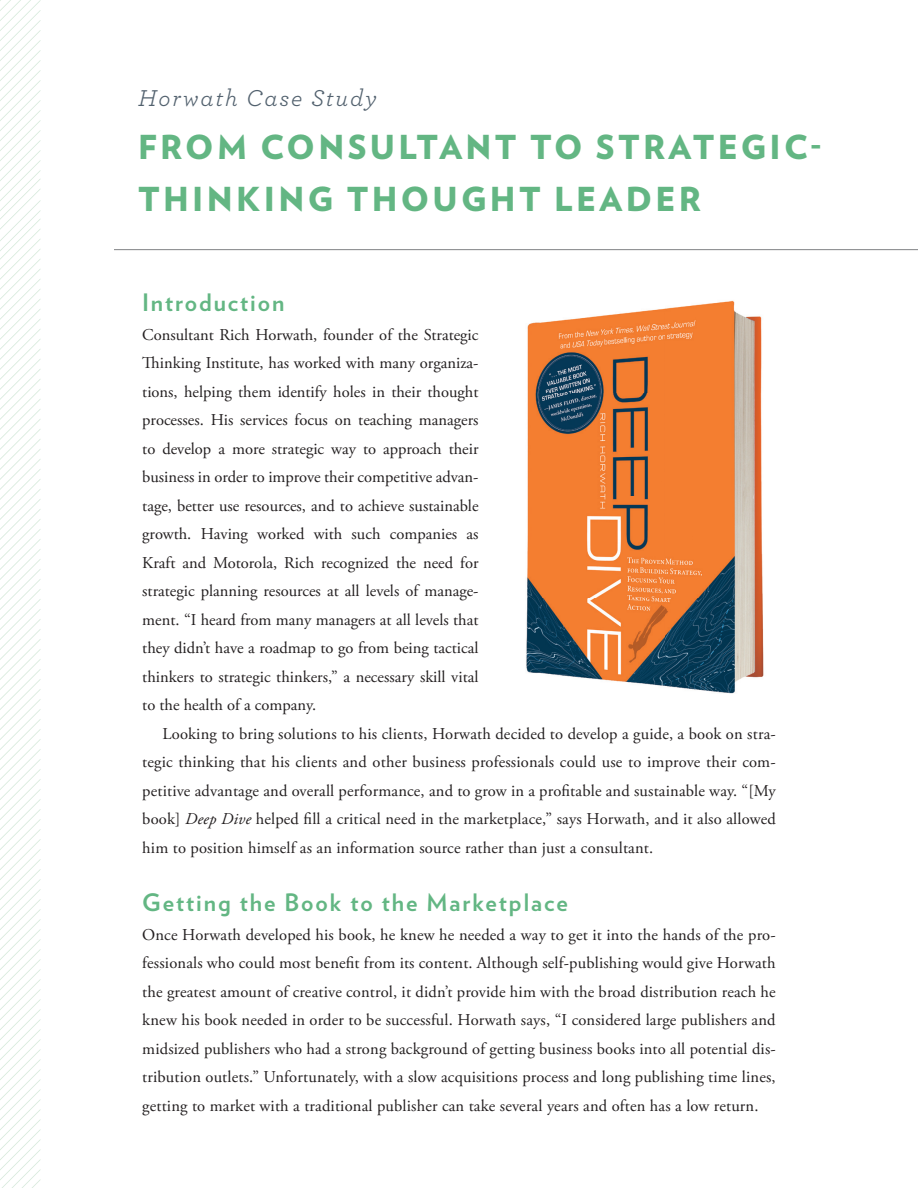
<style>
.page{position:relative;width:918px;height:1188px;background:#fff}
.page>*{position:absolute;margin:0;border:0;box-sizing:border-box;transform-origin:0 0}
.t1{font:900 33px/52.5px "Verlag";letter-spacing:.1em;color:#63b683}
.t2{font:700 24px "Verlag";letter-spacing:.08em;color:#63b683}
.t3{font:italic 24px "Archer";letter-spacing:.08em;color:#52616e}
.t4{font:16.5px/28.5px "Adobe Garamond Pro";color:#231f20;text-align:justify}
.s1{font-style:italic}
</style>
<div class="page">
<svg style="left:0;top:0;width:41px;height:1188px"></svg>
<hr style="left:114px;top:249px;width:804px;height:1px;background:#808285">
<img style="left:526px;top:300px;width:238px;height:394px">
<h2 class="t3" style="left:138px;top:81px;width:240px">Horwath Case Study</h2>
<h1 class="t1" style="left:138px;top:119px;width:685px">FROM CONSULTANT TO STRATEGIC-<br>THINKING THOUGHT LEADER</h1>
<h2 class="t2" style="left:142px;top:284px;width:144px">Introduction</h2>
<p class="t4" style="left:142px;top:321px;width:338px">Consultant Rich Horwath, founder of the Strategic</p>
<p class="t4" style="left:160px;top:349px;width:320px">inking Institute, has worked with many organiza-</p>
<p class="t4" style="left:142px;top:378px;width:338px">tions, helping them identify holes in their thought</p>
<p class="t4" style="left:142px;top:406px;width:338px">processes. His services focus on teaching managers</p>
<p class="t4" style="left:142px;top:435px;width:338px">to develop a more strategic way to approach their</p>
<p class="t4" style="left:142px;top:463px;width:338px">business in order to improve their competitive advan-</p>
<p class="t4" style="left:142px;top:492px;width:338px">tage, better use resources, and to achieve sustainable</p>
<p class="t4" style="left:142px;top:520px;width:338px">growth. Having worked with such companies as</p>
<p class="t4" style="left:142px;top:549px;width:338px">Kraft and Motorola, Rich recognized the need for</p>
<p class="t4" style="left:142px;top:577px;width:338px">strategic planning resources at all levels of manage-</p>
<p class="t4" style="left:142px;top:606px;width:338px">ment. “I heard from many managers at all levels that</p>
<p class="t4" style="left:142px;top:634px;width:338px">they didn’t have a roadmap to go from being tactical</p>
<p class="t4" style="left:142px;top:663px;width:338px">thinkers to strategic thinkers,” a necessary skill vital</p>
<p class="t4" style="left:142px;top:691px;width:175px">to the health of a company.</p>
<p class="t4" style="left:163px;top:720px;width:615px">Looking to bring solutions to his clients, Horwath decided to develop a guide, a book on stra-</p>
<p class="t4" style="left:142px;top:748px;width:635px">tegic thinking that his clients and other business professionals could use to improve their com-</p>
<p class="t4" style="left:142px;top:777px;width:635px">petitive advantage and overall performance, and to grow in a profitable and sustainable way. “[My</p>
<p class="t4" style="left:142px;top:805px;width:635px">book] <span class="s1">Deep Dive</span> helped fill a critical need in the marketplace,” says Horwath, and it also allowed</p>
<p class="t4" style="left:142px;top:834px;width:513px">him to position himself as an information source rather than just a consultant.</p>
<h2 class="t2" style="left:142px;top:884px;width:427px">Getting the Book to the Marketplace</h2>
<p class="t4" style="left:142px;top:921px;width:635px">Once Horwath developed his book, he knew he needed a way to get it into the hands of the pro&shy;fessionals who could most benefit from its content. Although self-publishing would give Horwath the greatest amount of creative control, it didn’t provide him with the broad distribution reach he knew his book needed in order to be successful. Horwath says, “I considered large publishers and midsized publishers who had a strong background of getting business books into all potential dis&shy;tribution outlets.” Unfortunately, with a slow acquisitions process and long publishing time lines, getting to market with a traditional publisher can take several years and often has a low return.</p>
</div>
